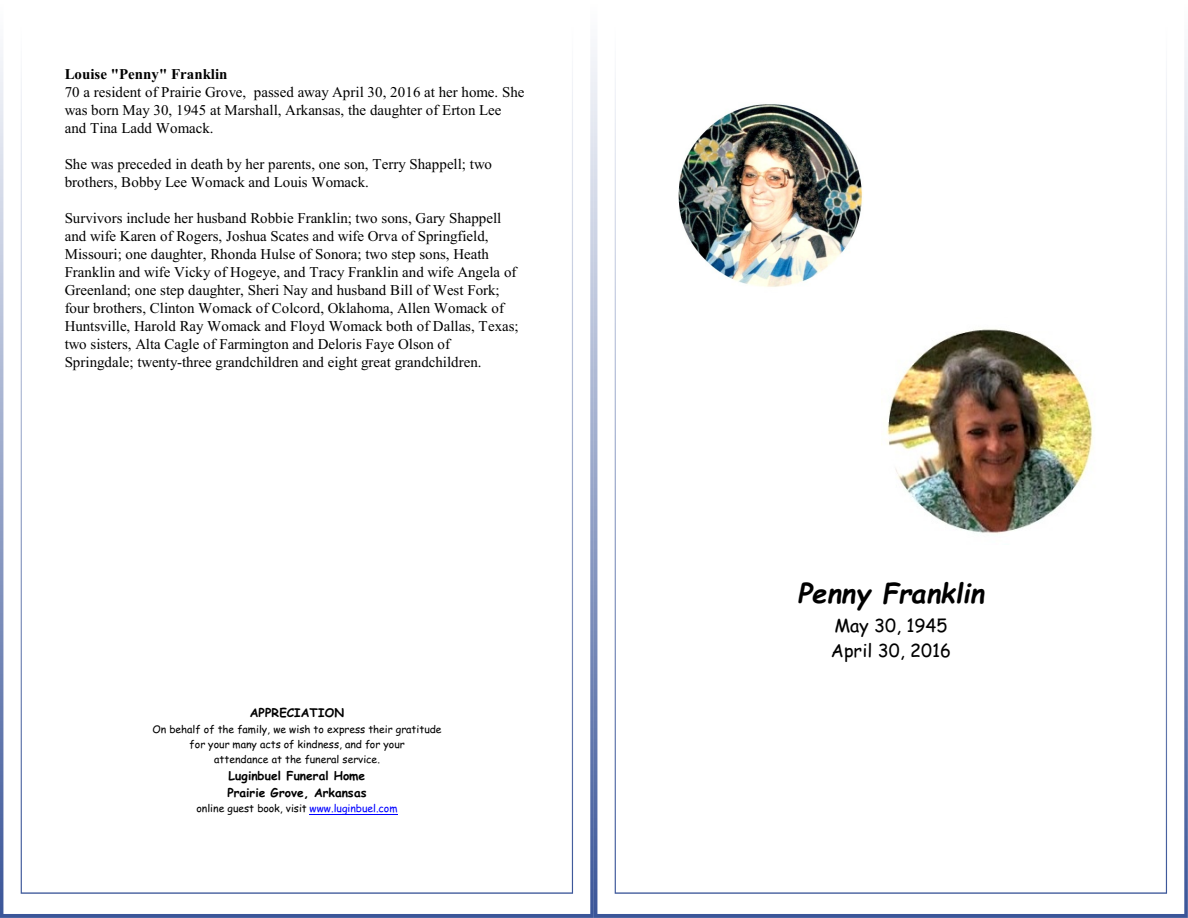
<style>
.page{position:relative;width:1188px;height:918px;background:#fff}
.page>*{position:absolute;margin:0;border:0;box-sizing:border-box;transform-origin:0 0}
.t1{font:italic 700 27px "Comic Sans MS";color:#000}
.t2{font:18px/25.8px "Comic Sans MS";color:#000}
.t3{font:15px/18px "Times New Roman";color:#000}
.t4{font:700 15px "Times New Roman";color:#000}
.t5{font:700 12px/17.2px "Comic Sans MS";color:#000}
.t6{font:10.5px/15px "Comic Sans MS";color:#000;text-align:center}
.s1{color:#00f}
</style>
<div class="page">
<img style="left:0;top:50px;width:1188px;height:868px">
<img style="left:21px;top:50px;width:552px;height:844px">
<img style="left:615px;top:50px;width:552px;height:844px">
<hr style="left:310px;top:815px;width:88px;height:1px;background:#00f">
<img style="left:672px;top:89px;width:195px;height:212px">
<img style="left:881px;top:317px;width:216px;height:228px">
<p class="t4" style="left:65px;top:69px;width:164px">Louise "Penny" Franklin</p>
<p class="t3" style="left:65px;top:85px;width:461px">70 a resident of Prairie Grove, passed away April 30, 2016 at her home. She was born May 30, 1945 at Marshall, Arkansas, the daughter of Erton Lee and Tina Ladd Womack.</p>
<p class="t3" style="left:65px;top:157px;width:429px">She was preceded in death by her parents, one son, Terry Shappell; two brothers, Bobby Lee Womack and Louis Womack.</p>
<p class="t3" style="left:65px;top:211px;width:455px">Survivors include her husband Robbie Franklin; two sons, Gary Shappell and wife Karen of Rogers, Joshua Scates and wife Orva of Springfield, Missouri; one daughter, Rhonda Hulse of Sonora; two step sons, Heath Franklin and wife Vicky of Hogeye, and Tracy Franklin and wife Angela of Greenland; one step daughter, Sheri Nay and husband Bill of West Fork; four brothers, Clinton Womack of Colcord, Oklahoma, Allen Womack of Huntsville, Harold Ray Womack and Floyd Womack both of Dallas, Texas; two sisters, Alta Cagle of Farmington and Deloris Faye Olson of Springdale; twenty-three grandchildren and eight great grandchildren.</p>
<p class="t5" style="left:250px;top:706px;width:96px">APPRECIATION</p>
<p class="t6" style="left:152px;top:723px;width:291px">On behalf of the family, we wish to express their gratitude for your many acts of kindness, and for your<br>attendance at the funeral service.</p>
<p class="t5" style="left:227px;top:768px;width:141px">Luginbuel Funeral Home<br>Prairie Grove, Arkansas</p>
<p class="t6" style="left:196px;top:802px;width:203px">online guest book, visit <span class="s1">www.luginbuel.com</span></p>
<h1 class="t1" style="left:798px;top:581px;width:188px">Penny Franklin</h1>
<p class="t2" style="left:831px;top:614px;width:122px">May 30, 1945<br>April 30, 2016</p>
</div>
